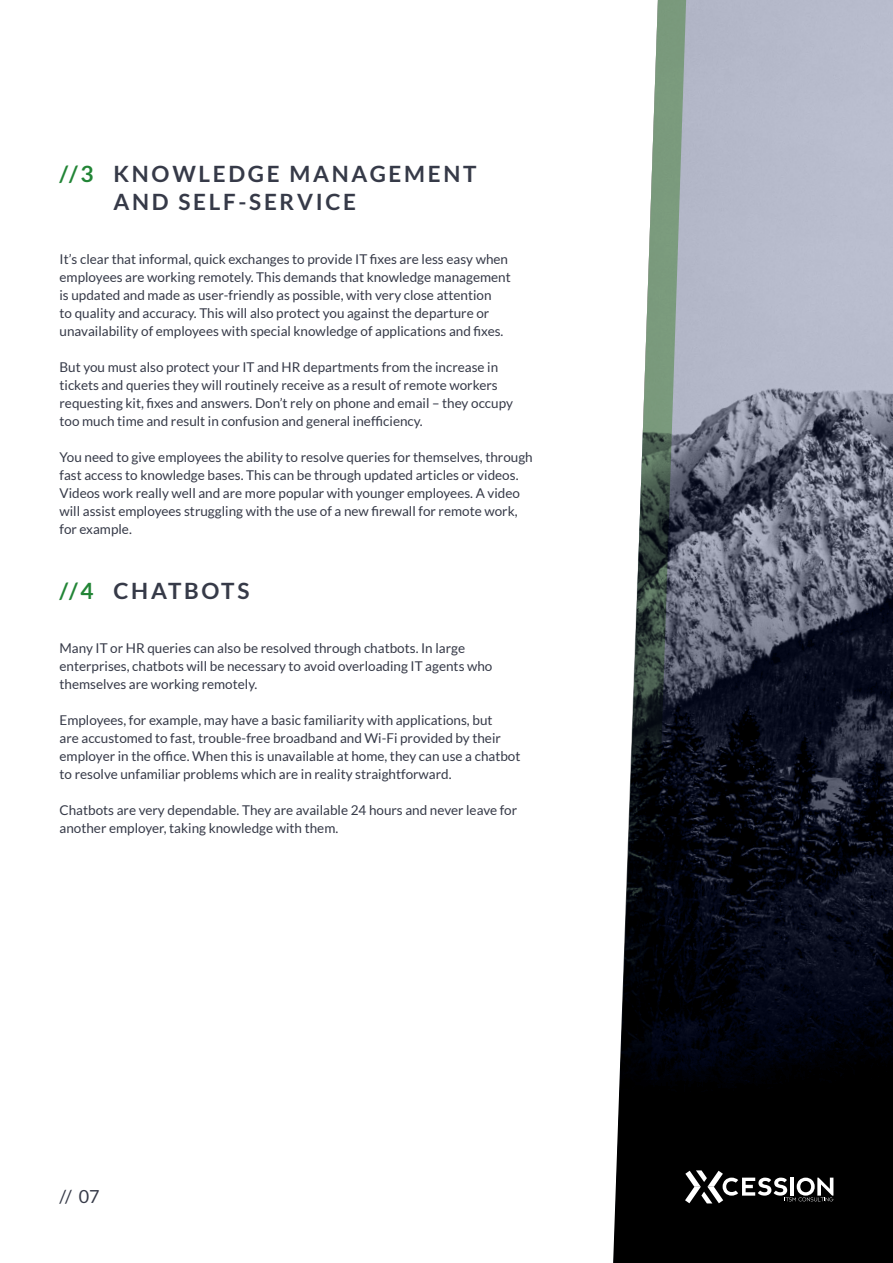
<style>
.page{position:relative;width:893px;height:1263px;background:#fff}
.page>*{position:absolute;margin:0;border:0;box-sizing:border-box;transform-origin:0 0}
.t1{font:700 22.5px/28.5px "Lato";letter-spacing:.12em;color:#363a48}
.t2{font:18px "Lato";color:#363a48}
.t3{font:13.5px/18px "Lato";color:#363a48}
.s1{color:#228536}
</style>
<div class="page">
<svg style="left:688px;top:0;width:205px;height:1263px;background:#525563"></svg>
<svg style="left:688px;top:1170px;width:145px;height:33px"></svg>
<svg style="left:613px;top:0;width:75px;height:1263px"></svg>
<h1 class="t1" style="left:114px;top:159px;width:364px;text-indent:-54px"><span class="s1">//3</span> KNOWLEDGE MANAGEMENT<br>AND SELF-SERVICE</h1>
<p class="t3" style="left:60px;top:250px;width:453px">It’s clear that informal, quick exchanges to provide IT fixes are less easy when employees are working remotely. This demands that knowledge management is updated and made as user-friendly as possible, with very close attention<br>to quality and accuracy. This will also protect you against the departure or unavailability of employees with special knowledge of applications and fixes.</p>
<p class="t3" style="left:60px;top:358px;width:455px">But you must also protect your IT and HR departments from the increase in tickets and queries they will routinely receive as a result of remote workers requesting kit, fixes and answers. Don’t rely on phone and email – they occupy too much time and result in confusion and general inefficiency.</p>
<p class="t3" style="left:60px;top:448px;width:475px">You need to give employees the ability to resolve queries for themselves, through fast access to knowledge bases. This can be through updated articles or videos.<br>Videos work really well and are more popular with younger employees. A video will assist employees struggling with the use of a new firewall for remote work, for example.</p>
<h1 class="t1" style="left:60px;top:576px;width:191px"><span class="s1">//4</span> CHATBOTS</h1>
<p class="t3" style="left:60px;top:639px;width:434px">Many IT or HR queries can also be resolved through chatbots. In large enterprises, chatbots will be necessary to avoid overloading IT agents who themselves are working remotely.</p>
<p class="t3" style="left:60px;top:711px;width:462px">Employees, for example, may have a basic familiarity with applications, but<br>are accustomed to fast, trouble-free broadband and Wi-Fi provided by their employer in the office. When this is unavailable at home, they can use a chatbot to resolve unfamiliar problems which are in reality straightforward.</p>
<p class="t3" style="left:60px;top:801px;width:459px">Chatbots are very dependable. They are available 24 hours and never leave for another employer, taking knowledge with them.</p>
<h2 class="t2" style="left:60px;top:1187px;width:42px">// 07</h2>
</div>
